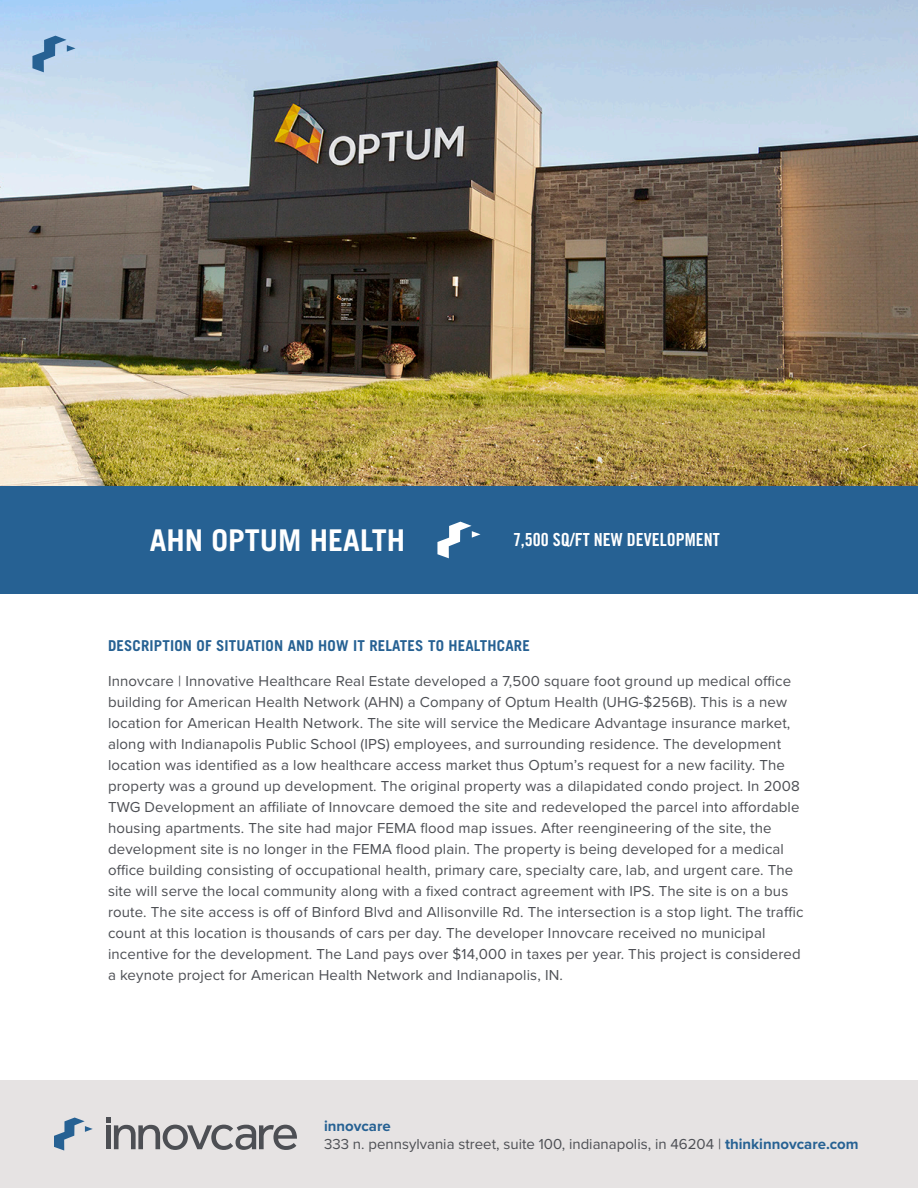
<style>
.page{position:relative;width:918px;height:1188px;background:#fff}
.page>*{position:absolute;margin:0;border:0;box-sizing:border-box;transform-origin:0 0}
.Project_Title{font:700 30px "Trade Gothic LT Std";color:#fff}
.Project_Descriptors{font:18px "Trade Gothic LT Std Bd Cn 20";color:#fff}
.Body_copy{font:15px/21px "Proxima Nova";letter-spacing:.01em;color:#4d4f54}
.Section_heads{font:700 15px "Trade Gothic LT Std";letter-spacing:.01em;color:#266193}
.t1{font:700 15px "Proxima Nova";color:#266193}
.s1{font-weight:700;color:#266193}
</style>
<div class="page">
<div style="left:0;top:1080px;width:918px;height:108px;background:#e6e3e3"></div>
<svg style="left:54px;top:1118px;width:39px;height:33px"></svg>
<svg style="left:106px;top:1117px;width:191px;height:33px"></svg>
<img style="left:0;top:0;width:918px;height:486px">
<div style="left:0;top:486px;width:918px;height:108px;background:#266193"></div>
<svg style="left:437px;top:522px;width:44px;height:36px"></svg>
<svg style="left:32px;top:36px;width:44px;height:36px;background:#8fb2d2"></svg>
<p class="Project_Title" style="left:150px;top:522px;width:257px">AHN OPTUM HEALTH</p>
<p class="Project_Descriptors" style="left:513px;top:529px;width:208px">7,500 SQ/FT NEW DEVELOPMENT</p>
<p class="Section_heads" style="left:108px;top:637px;width:423px">DESCRIPTION OF SITUATION AND HOW IT RELATES TO HEALTHCARE</p>
<p class="Body_copy" style="left:108px;top:670px;width:697px">Innovcare | Innovative Healthcare Real Estate developed a 7,500 square foot ground up medical office building for American Health Network (AHN) a Company of Optum Health (UHG-$256B). This is a new location for American Health Network. The site will service the Medicare Advantage insurance market, along with Indianapolis Public School (IPS) employees, and surrounding residence. The development location was identified as a low healthcare access market thus Optum’s request for a new facility. The property was a ground up development. The original property was a dilapidated condo project. In 2008<br>TWG Development an affiliate of Innovcare demoed the site and redeveloped the parcel into affordable housing apartments. The site had major FEMA flood map issues. After reengineering of the site, the development site is no longer in the FEMA flood plain. The property is being developed for a medical office building consisting of occupational health, primary care, specialty care, lab, and urgent care. The site will serve the local community along with a fixed contract agreement with IPS. The site is on a bus route. The site access is off of Binford Blvd and Allisonville Rd. The intersection is a stop light. The traffic count at this location is thousands of cars per day. The developer Innovcare received no municipal incentive for the development. The Land pays over $14,000 in taxes per year. This project is considered a keynote project for American Health Network and Indianapolis, IN.</p>
<p class="t1" style="left:324px;top:1115px;width:68px">innovcare</p>
<p class="Body_copy" style="left:324px;top:1133px;width:536px">333 n. pennsylvania street, suite 100, indianapolis, in 46204 | <span class="s1">thinkinnovcare.com</span></p>
</div>
